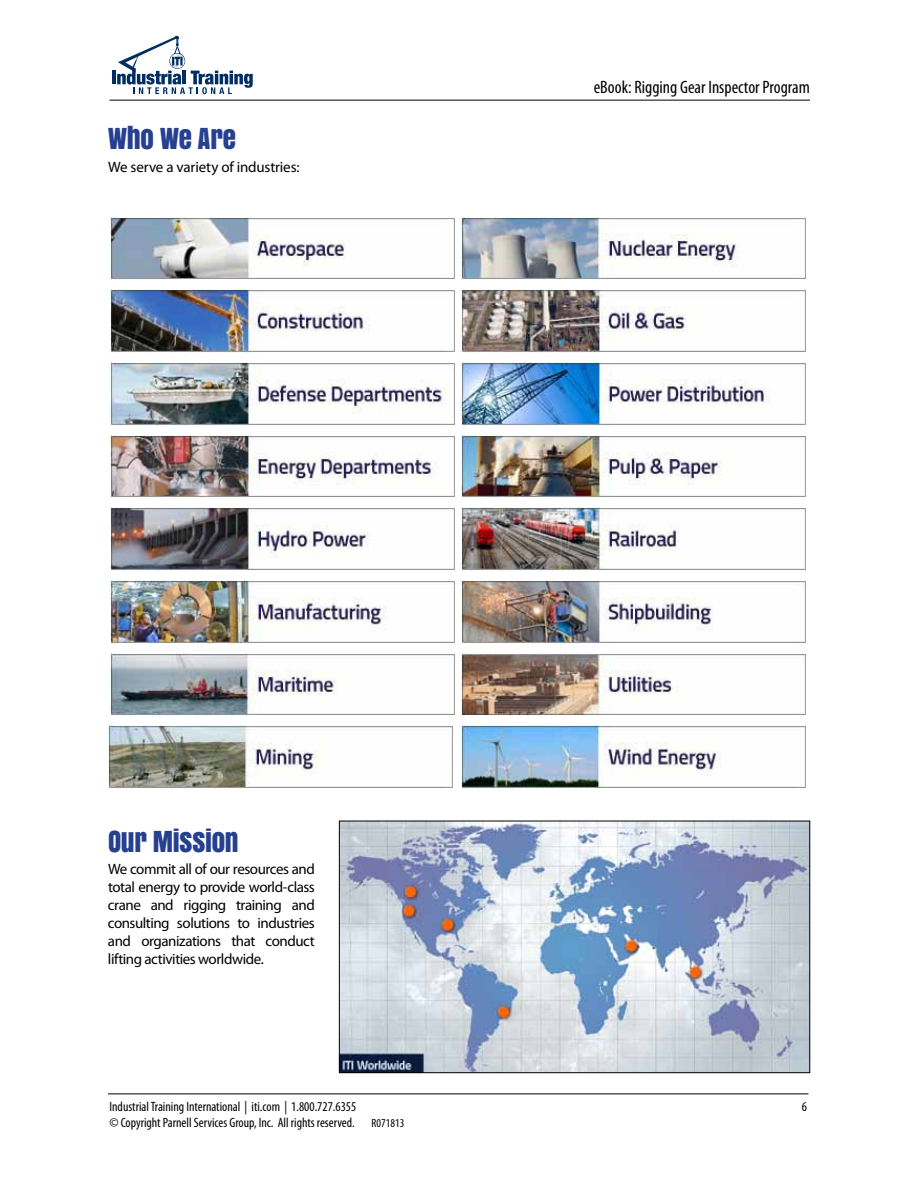
<style>
.page{position:relative;width:918px;height:1188px;background:#fff}
.page>*{position:absolute;margin:0;border:0;box-sizing:border-box;transform-origin:0 0}
.t1{font:27px "Anton";letter-spacing:-.01em;color:#25408f}
.t2{font:condensed 18px "Myriad Pro";color:#000}
.t3{font:15px/18px "Myriad Pro";letter-spacing:-.03em;color:#000;text-align:justify}
.t4{font:15px "Myriad Pro";letter-spacing:-.01em;color:#000}
.t5{font:condensed 13.5px "Myriad Pro";color:#000}
.t6{font:condensed 12px "Myriad Pro";color:#000}
</style>
<div class="page">
<hr style="left:110px;top:100px;width:700px;height:1px;background:#000">
<hr style="left:108px;top:1094px;width:700px;height:1px;background:#000">
<hr style="left:112px;top:71px;width:4px;height:13px;background:#002d62">
<svg style="left:117px;top:36px;width:136px;height:58px"></svg>
<img style="left:110px;top:217px;width:345px;height:63px">
<img style="left:110px;top:290px;width:345px;height:63px">
<img style="left:110px;top:362px;width:345px;height:63px">
<img style="left:110px;top:435px;width:345px;height:63px">
<img style="left:110px;top:508px;width:345px;height:62px">
<img style="left:110px;top:580px;width:345px;height:63px">
<img style="left:110px;top:653px;width:345px;height:63px">
<img style="left:461px;top:217px;width:345px;height:63px">
<img style="left:461px;top:290px;width:345px;height:63px">
<img style="left:461px;top:362px;width:345px;height:63px">
<img style="left:461px;top:435px;width:345px;height:63px">
<img style="left:461px;top:508px;width:345px;height:62px">
<img style="left:461px;top:580px;width:345px;height:63px">
<img style="left:461px;top:653px;width:345px;height:63px">
<img style="left:461px;top:726px;width:345px;height:62px">
<img style="left:108px;top:726px;width:345px;height:62px">
<img style="left:341px;top:823px;width:467px;height:248px">
<div style="left:339px;top:821px;width:471px;height:252px;border:1px solid #000"></div>
<h1 class="t1" style="left:108px;top:119px;width:130px">WHO WE ARE</h1>
<p class="t4" style="left:108px;top:158px;width:193px">We serve a variety of industries:</p>
<h1 class="t1" style="left:108px;top:821px;width:132px">OUR MISSION</h1>
<p class="t3" style="left:108px;top:860px;width:208px">We commit all of our resources and total energy to provide world-class crane and rigging training and consulting solutions to industries and organizations that conduct lifting activities worldwide.</p>
<p class="t2" style="left:594px;top:76px;width:218px">eBook: Rigging Gear Inspector Program</p>
<p class="t5" style="left:110px;top:1099px;width:248px">Industrial Training International | iti.com | 1.800.727.6355</p>
<p class="t5" style="left:802px;top:1099px;width:7px">6</p>
<p class="t5" style="left:110px;top:1115px;width:247px">© Copyright Parnell Services Group, Inc. All rights reserved.</p>
<p class="t6" style="left:372px;top:1116px;width:34px">R071813</p>
</div>
